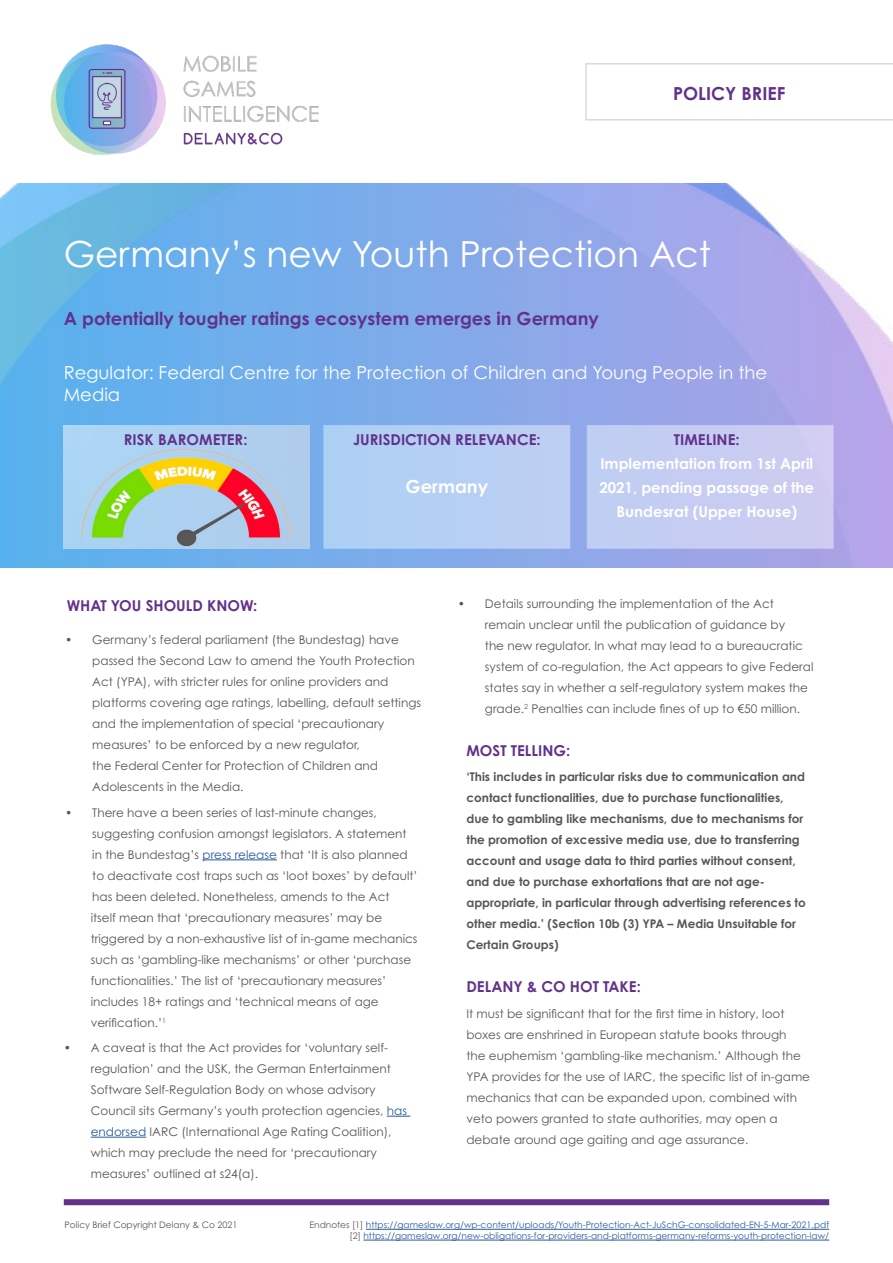
<style>
.page{position:relative;width:893px;height:1263px;background:#fff}
.page>*{position:absolute;margin:0;border:0;box-sizing:border-box;transform-origin:0 0}
.t1{font:36px "Century Gothic Pro";color:#fff}
.t2{font:18px/21.6px "Century Gothic Pro";color:#fff}
.t3{font:700 18px "Century Gothic Pro";color:#62328a}
.t4{font:700 18px "Century Gothic Pro";color:#fff}
.t5{font:700 15px "Century Gothic Pro";color:#62328a}
.t6{font:700 15px/24px "Century Gothic Pro";color:#fff;text-align:center}
.t7{font:12px/21px "Century Gothic Pro";color:#575756}
.t8{font:700 12px/21px "Century Gothic Pro";color:#575756}
.t9{font:9px/10.8px "Century Gothic Pro";color:#275b9b;text-align:right}
.t10{font:9px "Century Gothic Pro";color:#575756}
.s1{color:#275b9b}
.s2{color:#575756}
</style>
<div class="page">
<img style="left:0;top:183px;width:893px;height:385px">
<img style="left:50px;top:44px;width:269px;height:111px">
<svg style="left:585px;top:63px;width:308px;height:58px"></svg>
<div style="left:324px;top:425px;width:246px;height:124px;background:#b4cff4"></div>
<div style="left:587px;top:425px;width:246px;height:124px;background:#c7ccf2;border:1px solid #fff"></div>
<hr style="left:203px;top:859px;width:74px;height:1px;background:#275b9b">
<svg style="left:387px;top:1116px;width:23px;height:1px"></svg>
<hr style="left:91px;top:1137px;width:55px;height:1px;background:#275b9b">
<div style="left:64px;top:1199px;width:765px;height:6px;background:#62328a"></div>
<hr style="left:366px;top:1229px;width:463px;height:1px;background:#275b9b">
<hr style="left:363px;top:1240px;width:466px;height:1px;background:#275b9b">
<img style="left:64px;top:425px;width:245px;height:124px">
<h2 class="t3" style="left:673px;top:83px;width:114px">POLICY BRIEF</h2>
<h1 class="t1" style="left:64px;top:232px;width:649px">Germany’s new Youth Protection Act</h1>
<h2 class="t3" style="left:64px;top:307px;width:537px">A potentially tougher ratings ecosystem emerges in Germany</h2>
<h2 class="t2" style="left:64px;top:362px;width:705px">Regulator: Federal Centre for the Protection of Children and Young People in the<br>Media</h2>
<p class="t5" style="left:124px;top:430px;width:125px">RISK BAROMETER:</p>
<p class="t5" style="left:353px;top:430px;width:189px">JURISDICTION RELEVANCE:</p>
<h2 class="t4" style="left:406px;top:475px;width:84px">Germany</h2>
<p class="t5" style="left:674px;top:430px;width:67px">TIMELINE:</p>
<p class="t6" style="left:599px;top:451px;width:216px">Implementation from 1st April<br>2021, pending passage of the<br>Bundesrat (Upper House)</p>
<p class="t5" style="left:67px;top:596px;width:192px">WHAT YOU SHOULD KNOW:</p>
<p class="t7" style="left:92px;top:629px;width:330px;text-indent:-27px">• Germany’s federal parliament (the Bundestag) have passed the Second Law to amend the Youth Protection Act (YPA), with stricter rules for online providers and platforms covering age ratings, labelling, default settings and the implementation of special ‘precautionary measures’ to be enforced by a new regulator,<br>the Federal Center for Protection of Children and Adolescents in the Media.</p>
<p class="t7" style="left:91px;top:802px;width:328px;text-indent:-26px">• There have a been series of last-minute changes, suggesting confusion amongst legislators. A statement in the Bundestag’s <span class="s1">press release</span> that ‘It is also planned to deactivate cost traps such as ‘loot boxes’ by default’ has been deleted. Nonetheless, amends to the Act<br>itself mean that ‘precautionary measures’ may be triggered by a non-exhaustive list of in-game mechanics such as ‘gambling-like mechanisms’ or other ‘purchase functionalities.’ The list of ‘precautionary measures’ includes 18+ ratings and ‘technical means of age verification.’<sup>1</sup></p>
<p class="t7" style="left:91px;top:1037px;width:318px;text-indent:-27px">• A caveat is that the Act provides for ‘voluntary self&shy;regulation’ and the USK, the German Entertainment Software Self-Regulation Body on whose advisory Council sits Germany’s youth protection agencies, <span class="s1">has endorsed</span> IARC (International Age Rating Coalition), which may preclude the need for ‘precautionary measures’ outlined at s24(a).</p>
<p class="t7" style="left:485px;top:593px;width:330px;text-indent:-27px">• Details surrounding the implementation of the Act remain unclear until the publication of guidance by<br>the new regulator. In what may lead to a bureaucratic system of co-regulation, the Act appears to give Federal states say in whether a self-regulatory system makes the grade.<sup>2</sup> Penalties can include fines of up to €50 million.</p>
<p class="t5" style="left:466px;top:741px;width:105px">MOST TELLING:</p>
<p class="t8" style="left:466px;top:766px;width:341px">‘This includes in particular risks due to communication and contact functionalities, due to purchase functionalities, due to gambling like mechanisms, due to mechanisms for the promotion of excessive media use, due to transferring account and usage data to third parties without consent, and due to purchase exhortations that are not age&shy;appropriate, in particular through advertising references to other media.’ (Section 10b (3) YPA – Media Unsuitable for Certain Groups)</p>
<p class="t5" style="left:466px;top:977px;width:176px">DELANY &amp; CO HOT TAKE:</p>
<p class="t7" style="left:466px;top:1002px;width:345px">It must be significant that for the first time in history, loot boxes are enshrined in European statute books through<br>the euphemism ‘gambling-like mechanism.’ Although the YPA provides for the use of IARC, the specific list of in-game mechanics that can be expanded upon, combined with veto powers granted to state authorities, may open a debate around age gaiting and age assurance.</p>
<p class="t10" style="left:65px;top:1219px;width:174px">Policy Brief Copyright Delany &amp; Co 2021</p>
<p class="t9" style="left:309px;top:1219px;width:521px"><span class="s2">Endnotes [1]</span> https://gameslaw.org/wp-content/uploads/Youth-Protection-Act-JuSchG-consolidated-EN-5-Mar-2021.pdf <span class="s2">[2]</span> https://gameslaw.org/new-obligations-for-providers-and-platforms-germany-reforms-youth-protection-law/</p>
</div>
